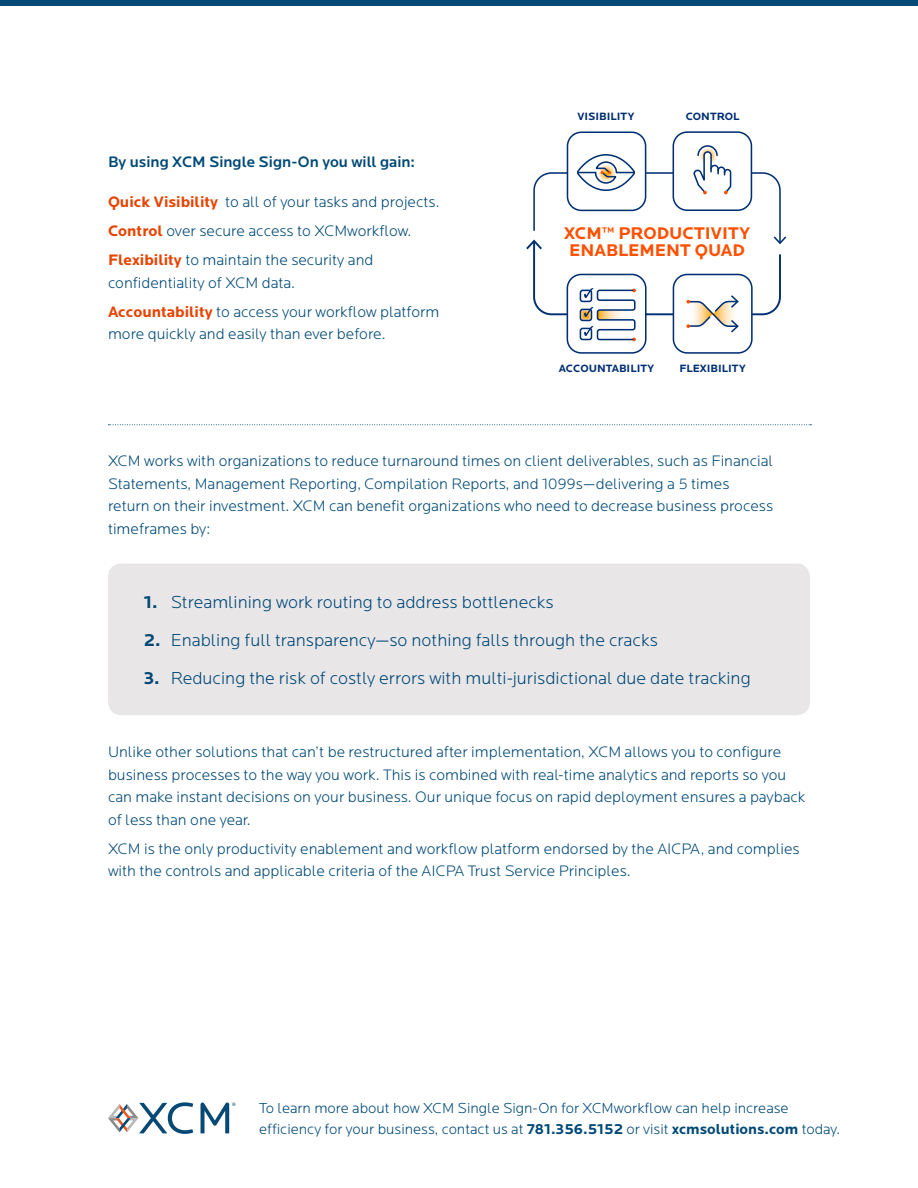
<style>
.page{position:relative;width:918px;height:1188px;background:#fff}
.page>*{position:absolute;margin:0;border:0;box-sizing:border-box;transform-origin:0 0}
.t1{font:300 18px "Locator";color:#004976}
.t2{font:700 17.55px/17.5px "Locator";color:#ff5000}
.t3{font:300 15.75px/22.5px "Locator";color:#004976}
.t4{font:500 15.75px "Locator";color:#004976}
.List_Paragraph{font:300 15px/21px "Locator";color:#004976}
.t5{font:700 10.95px "Locator";color:#002f73}
.s1{font-weight:700;color:#e74300}
.s2{font-weight:700}
</style>
<div class="page">
<div style="left:108px;top:564px;width:702px;height:151px;background:#e9e6e8;border-radius:14px"></div>
<svg style="left:108px;top:1102px;width:85px;height:32px"></svg>
<svg style="left:201px;top:1103px;width:34px;height:30px"></svg>
<div style="left:673px;top:131px;width:79px;height:80px;border:2px solid #002f73;border-radius:14px"></div>
<div style="left:673px;top:274px;width:80px;height:80px;border:2px solid #002f73;border-radius:14px"></div>
<div style="left:567px;top:131px;width:79px;height:80px;border:2px solid #002f73;border-radius:14px"></div>
<div style="left:567px;top:274px;width:80px;height:80px;border:2px solid #002f73;border-radius:14px"></div>
<svg style="left:526px;top:144px;width:260px;height:197px"></svg>
<div style="left:0;top:0;width:918px;height:5px;background:#004976"></div>
<svg style="left:108px;top:424px;width:703px;height:1px"></svg>
<p class="t4" style="left:108px;top:152px;width:309px">By using XCM Single Sign-On you will gain:</p>
<p class="t3" style="left:108px;top:190px;width:333px"><span class="s1">Quick Visibility</span> to all of your tasks and projects.</p>
<p class="t3" style="left:108px;top:219px;width:305px"><span class="s1">Control</span> over secure access to XCMworkflow.</p>
<p class="t3" style="left:108px;top:249px;width:267px"><span class="s1">Flexibility</span> to maintain the security and confidentiality of XCM data.</p>
<p class="t3" style="left:108px;top:300px;width:333px"><span class="s1">Accountability</span> to access your workflow platform more quickly and easily than ever before.</p>
<p class="t5" style="left:577px;top:110px;width:58px">VISIBILITY</p>
<p class="t5" style="left:686px;top:110px;width:55px">CONTROL</p>
<p class="t2" style="left:564px;top:224px;width:187px">XCM™ PRODUCTIVITY<br>ENABLEMENT QUAD</p>
<p class="t5" style="left:559px;top:362px;width:97px">ACCOUNTABILITY</p>
<p class="t5" style="left:680px;top:362px;width:68px">FLEXIBILITY</p>
<p class="t3" style="left:108px;top:450px;width:667px">XCM works with organizations to reduce turnaround times on client deliverables, such as Financial Statements, Management Reporting, Compilation Reports, and 1099s—delivering a 5 times return on their investment. XCM can benefit organizations who need to decrease business process timeframes by:</p>
<p class="t1" style="left:144px;top:592px;width:412px"><span class="s2">1.</span> Streamlining work routing to address bottlenecks</p>
<p class="t1" style="left:144px;top:630px;width:516px"><span class="s2">2.</span> Enabling full transparency—so nothing falls through the cracks</p>
<p class="t1" style="left:144px;top:668px;width:609px"><span class="s2">3.</span> Reducing the risk of costly errors with multi-jurisdictional due date tracking</p>
<p class="t3" style="left:108px;top:741px;width:699px">Unlike other solutions that can’t be restructured after implementation, XCM allows you to configure business processes to the way you work. This is combined with real-time analytics and reports so you can make instant decisions on your business. Our unique focus on rapid deployment ensures a payback of less than one year.</p>
<p class="t3" style="left:108px;top:837px;width:693px">XCM is the only productivity enablement and workflow platform endorsed by the AICPA, and complies with the controls and applicable criteria of the AICPA Trust Service Principles.</p>
<p class="List_Paragraph" style="left:259px;top:1098px;width:582px">To learn more about how XCM Single Sign-On for XCMworkflow can help increase efficiency for your business, contact us at <span class="s2">781.356.5152</span> or visit <span class="s2">xcmsolutions.com</span> today.</p>
</div>
